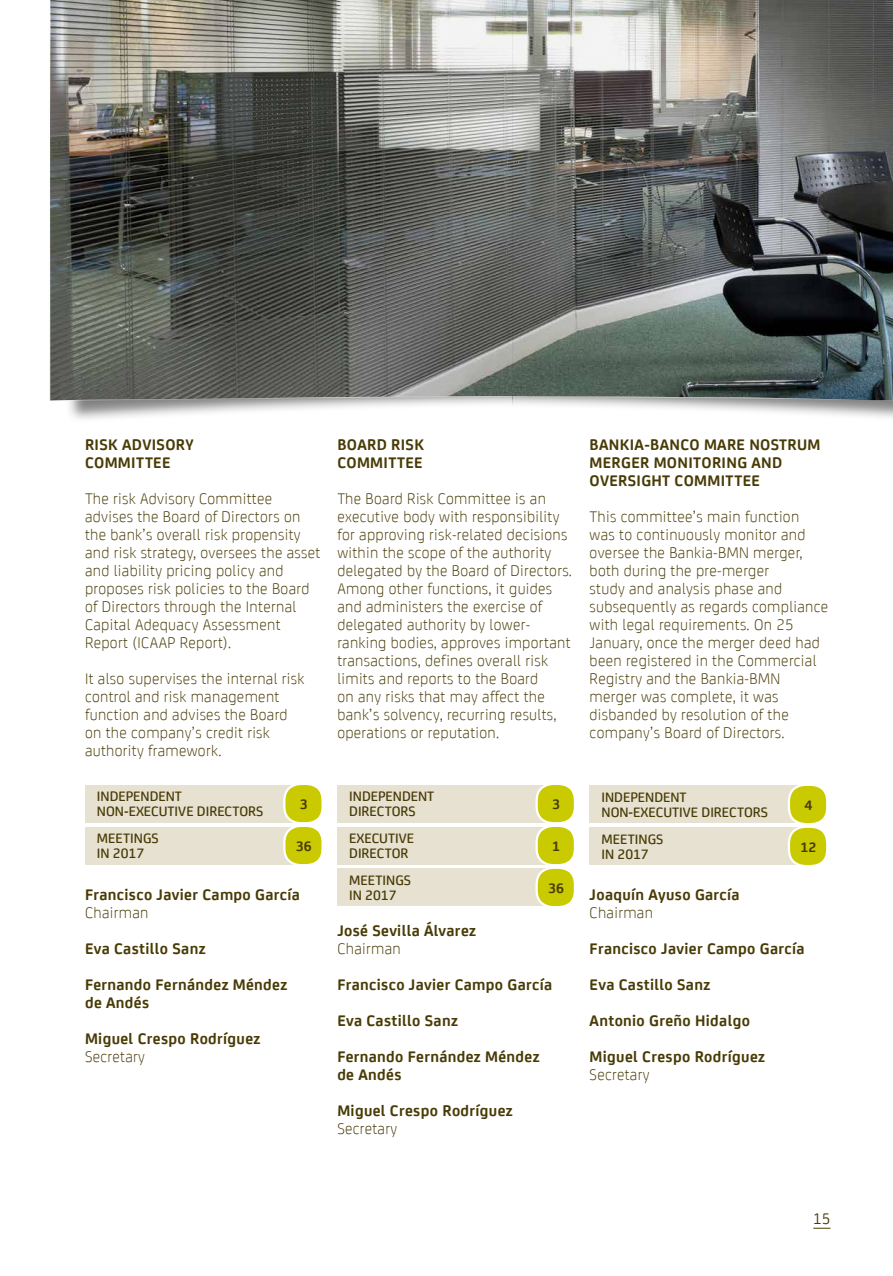
<style>
.page{position:relative;width:893px;height:1276px;background:#fff}
.page>*{position:absolute;margin:0;border:0;box-sizing:border-box;transform-origin:0 0}
.t1{font:300 16.5px/18px "Bankia";letter-spacing:.02em;color:#483b05}
.t2{font:700 16.5px/36px "Bankia";letter-spacing:.02em;color:#483b05}
.t3{font:16.5px "Bankia";color:#483b05}
.t4{font:500 14.7px/14.7px "Bankia";color:#483b05}
.t5{font:700 14.7px "Bankia";color:#483b05}
</style>
<div class="page">
<img style="left:49px;top:392px;width:463px;height:27px">
<img style="left:50px;top:0;width:843px;height:400px">
<svg style="left:813px;top:1227px;width:17px;height:1px"></svg>
<div style="left:85px;top:785px;width:218px;height:37px;background:#e7e1d1"></div>
<div style="left:85px;top:827px;width:218px;height:37px;background:#e7e1d1"></div>
<svg style="left:282px;top:785px;width:40px;height:80px"></svg>
<div style="left:590px;top:785px;width:218px;height:38px;background:#e7e1d1"></div>
<div style="left:590px;top:827px;width:218px;height:38px;background:#e7e1d1"></div>
<svg style="left:788px;top:785px;width:39px;height:80px"></svg>
<div style="left:337px;top:785px;width:219px;height:37px;background:#e7e1d1"></div>
<div style="left:337px;top:827px;width:219px;height:37px;background:#e7e1d1"></div>
<div style="left:337px;top:868px;width:219px;height:38px;background:#e7e1d1"></div>
<svg style="left:534px;top:785px;width:40px;height:121px"></svg>
<p class="t2" style="left:85px;top:435px;width:110px;line-height:18px">RISK ADVISORY<br>COMMITTEE</p>
<p class="t1" style="left:85px;top:489px;width:237px">The risk Advisory Committee advises the Board of Directors on the bank’s overall risk propensity and risk strategy, oversees the asset and liability pricing policy and proposes risk policies to the Board of Directors through the Internal<br>Capital Adequacy Assessment<br>Report (ICAAP Report).</p>
<p class="t1" style="left:85px;top:669px;width:221px">It also supervises the internal risk control and risk management function and advises the Board on the company’s credit risk authority framework.</p>
<p class="t4" style="left:97px;top:788px;width:168px">INDEPENDENT<br>NON-EXECUTIVE DIRECTORS</p>
<p class="t5" style="left:300px;top:793px;width:9px">3</p>
<p class="t4" style="left:97px;top:830px;width:63px">MEETINGS<br>IN 2017</p>
<p class="t5" style="left:296px;top:835px;width:17px">36</p>
<p class="t2" style="left:85px;top:876px;width:216px">Francisco Javier Campo García</p>
<p class="t1" style="left:85px;top:903px;width:65px">Chairman</p>
<p class="t2" style="left:85px;top:930px;width:204px">Eva Castillo Sanz<br>Fernando Fernández Méndez</p>
<p class="t2" style="left:85px;top:984px;width:177px">de Andés<br>Miguel Crespo Rodríguez</p>
<p class="t1" style="left:85px;top:1047px;width:61px">Secretary</p>
<p class="t2" style="left:337px;top:435px;width:88px;line-height:18px">BOARD RISK<br>COMMITTEE</p>
<p class="t1" style="left:337px;top:489px;width:236px">The Board Risk Committee is an executive body with responsibility for approving risk-related decisions within the scope of the authority delegated by the Board of Directors.<br>Among other functions, it guides and administers the exercise of delegated authority by lower&shy;ranking bodies, approves important transactions, defines overall risk limits and reports to the Board<br>on any risks that may affect the bank’s solvency, recurring results, operations or reputation.</p>
<p class="t4" style="left:349px;top:788px;width:87px">INDEPENDENT<br>DIRECTORS</p>
<p class="t5" style="left:552px;top:793px;width:9px">3</p>
<p class="t4" style="left:349px;top:830px;width:66px">EXECUTIVE<br>DIRECTOR</p>
<p class="t5" style="left:552px;top:835px;width:9px">1</p>
<p class="t4" style="left:349px;top:872px;width:63px">MEETINGS<br>IN 2017</p>
<p class="t5" style="left:548px;top:877px;width:17px">36</p>
<p class="t2" style="left:337px;top:912px;width:140px">José Sevilla Álvarez</p>
<p class="t1" style="left:337px;top:939px;width:65px">Chairman</p>
<p class="t2" style="left:337px;top:966px;width:216px">Francisco Javier Campo García<br>Eva Castillo Sanz<br>Fernando Fernández Méndez</p>
<p class="t2" style="left:337px;top:1056px;width:177px">de Andés<br>Miguel Crespo Rodríguez</p>
<p class="t1" style="left:337px;top:1119px;width:61px">Secretary</p>
<p class="t2" style="left:590px;top:434px;width:232px;line-height:18px">BANKIA-BANCO MARE NOSTRUM<br>MERGER MONITORING AND<br>OVERSIGHT COMMITTEE</p>
<p class="t1" style="left:590px;top:507px;width:240px">This committee’s main function was to continuously monitor and oversee the Bankia-BMN merger, both during the pre-merger<br>study and analysis phase and subsequently as regards compliance with legal requirements. On 25<br>January, once the merger deed had been registered in the Commercial<br>Registry and the Bankia-BMN merger was complete, it was disbanded by resolution of the company’s Board of Directors.</p>
<p class="t4" style="left:601px;top:789px;width:168px">INDEPENDENT<br>NON-EXECUTIVE DIRECTORS</p>
<p class="t5" style="left:804px;top:794px;width:9px">4</p>
<p class="t4" style="left:601px;top:831px;width:63px">MEETINGS<br>IN 2017</p>
<p class="t5" style="left:800px;top:836px;width:17px">12</p>
<p class="t2" style="left:590px;top:876px;width:152px">Joaquín Ayuso García</p>
<p class="t1" style="left:590px;top:903px;width:65px">Chairman</p>
<p class="t2" style="left:590px;top:930px;width:216px">Francisco Javier Campo García<br>Eva Castillo Sanz<br>Antonio Greño Hidalgo<br>Miguel Crespo Rodríguez</p>
<p class="t1" style="left:590px;top:1065px;width:61px">Secretary</p>
<p class="t3" style="left:813px;top:1206px;width:19px">15</p>
</div>
